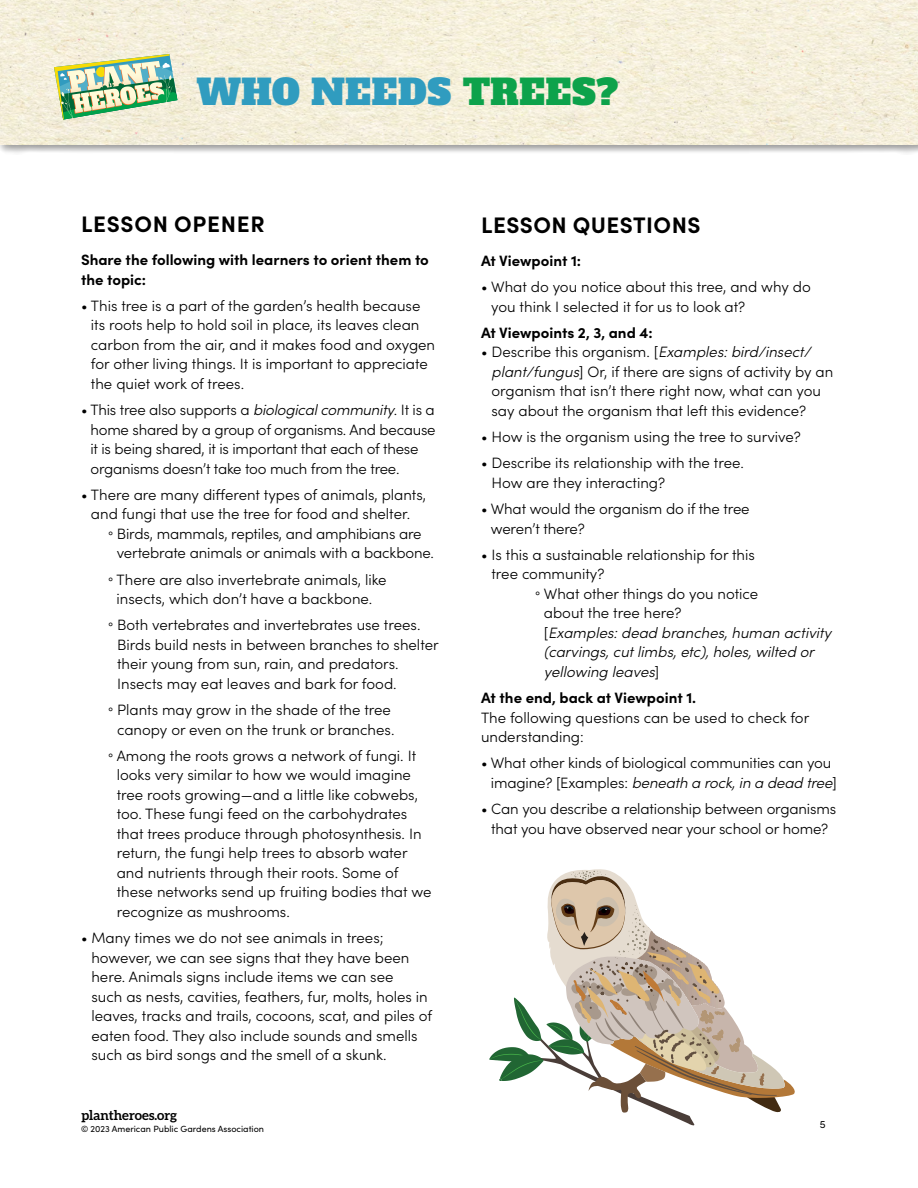
<style>
.page{position:relative;width:918px;height:1188px;background:#fff}
.page>*{position:absolute;margin:0;border:0;box-sizing:border-box;transform-origin:0 0}
.t1{font:35.25px "Alfa Slab One";letter-spacing:.01em;color:#309cbf}
.t2{font:700 22.5px "Sofia Pro";letter-spacing:.02em;color:#000}
.t3{font:300 15px/19.5px "Sofia Pro";color:#000}
.t4{font:italic 300 15px/19.5px "Sofia Pro";color:#000}
.t5{font:700 15px/19.5px "Sofia Pro";color:#000}
.t6{font:700 13.5px "Aleo";color:#000}
.t7{font:10.5px "Sofia Pro";color:#000}
.t8{font:9px "Sofia Pro";color:#000}
.s1{color:#0da24b}
.s2{font-style:italic}
.s3{font-style:normal}
</style>
<div class="page">
<div style="left:0;top:0;width:918px;height:155px;background:#000;opacity:.45"></div>
<img style="left:0;top:0;width:918px;height:145px">
<img style="left:54px;top:54px;width:123px;height:66px">
<svg style="left:489px;top:869px;width:306px;height:257px"></svg>
<h1 class="t1" style="left:197px;top:69px;width:423px">WHO NEEDS <span class="s1">TREES?</span></h1>
<h2 class="t2" style="left:81px;top:207px;width:185px">LESSON OPENER</h2>
<p class="t5" style="left:81px;top:249px;width:349px">Share the following with learners to orient them to the topic:</p>
<p class="t3" style="left:91px;top:295px;width:346px;text-indent:-10px">• This tree is a part of the garden’s health because its roots help to hold soil in place, its leaves clean carbon from the air, and it makes food and oxygen for other living things. It is important to appreciate the quiet work of trees.</p>
<p class="t3" style="left:90px;top:399px;width:347px;text-indent:-9px">• This tree also supports a <span class="s2">biological community</span>. It is a home shared by a group of organisms. And because it is being shared, it is important that each of these organisms doesn’t take too much from the tree.</p>
<p class="t3" style="left:81px;top:484px;width:347px;text-align:center">• There are many different types of animals, plants, and fungi that use the tree for food and shelter.</p>
<p class="t3" style="left:117px;top:523px;width:319px;text-indent:-9px">° Birds, mammals, reptiles, and amphibians are vertebrate animals or animals with a backbone.</p>
<p class="t3" style="left:108px;top:569px;width:280px;text-align:center">° There are also invertebrate animals, like insects, which don’t have a backbone.</p>
<p class="t3" style="left:117px;top:614px;width:323px;text-indent:-9px">° Both vertebrates and invertebrates use trees.<br>Birds build nests in between branches to shelter their young from sun, rain, and predators.<br>Insects may eat leaves and bark for food.</p>
<p class="t3" style="left:108px;top:699px;width:288px;text-align:right">° Plants may grow in the shade of the tree canopy or even on the trunk or branches.</p>
<p class="t3" style="left:117px;top:745px;width:316px;text-indent:-9px">° Among the roots grows a network of fungi. It looks very similar to how we would imagine tree roots growing—and a little like cobwebs, too. These fungi feed on the carbohydrates that trees produce through photosynthesis. In return, the fungi help trees to absorb water and nutrients through their roots. Some of these networks send up fruiting bodies that we recognize as mushrooms.</p>
<p class="t3" style="left:91px;top:927px;width:342px;text-indent:-10px">• Many times we do not see animals in trees; however, we can see signs that they have been here. Animals signs include items we can see<br>such as nests, cavities, feathers, fur, molts, holes in leaves, tracks and trails, cocoons, scat, and piles of eaten food. They also include sounds and smells such as bird songs and the smell of a skunk.</p>
<p class="t6" style="left:81px;top:1107px;width:97px">plantheroes.org</p>
<p class="t8" style="left:81px;top:1122px;width:185px">© 2023 American Public Gardens Association</p>
<h2 class="t2" style="left:481px;top:208px;width:221px">LESSON QUESTIONS</h2>
<p class="t5" style="left:481px;top:250px;width:102px">At Viewpoint 1:</p>
<p class="t3" style="left:491px;top:276px;width:321px;text-indent:-10px">• What do you notice about this tree, and why do you think I selected it for us to look at?</p>
<p class="t5" style="left:481px;top:322px;width:173px">At Viewpoints 2, 3, and 4:</p>
<p class="t3" style="left:491px;top:341px;width:343px;text-indent:-10px">• Describe this organism. [<span class="s2">Examples: bird/insect/ plant/fungus</span>] Or, if there are signs of activity by an organism that isn’t there right now, what can you say about the organism that left this evidence?</p>
<p class="t3" style="left:481px;top:426px;width:321px">• How is the organism using the tree to survive?</p>
<p class="t3" style="left:491px;top:452px;width:254px;text-indent:-10px">• Describe its relationship with the tree.<br>How are they interacting?</p>
<p class="t3" style="left:491px;top:498px;width:260px;text-indent:-10px">• What would the organism do if the tree weren’t there?</p>
<p class="t3" style="left:491px;top:544px;width:265px;text-indent:-10px">• Is this a sustainable relationship for this tree community?</p>
<p class="t4" style="left:544px;top:583px;width:289px;text-indent:-9px"><span class="s3">° What other things do you notice<br>about the tree here?<br>[</span>Examples: dead branches, human activity (carvings, cut limbs, etc), holes, wilted or yellowing leaves<span class="s3">]</span></p>
<p class="t5" style="left:481px;top:687px;width:217px">At the end, back at Viewpoint 1.</p>
<p class="t3" style="left:481px;top:707px;width:330px">The following questions can be used to check for understanding:</p>
<p class="t3" style="left:491px;top:752px;width:347px;text-indent:-10px">• What other kinds of biological communities can you imagine? [Examples: <span class="s2">beneath a rock, in a dead tree</span>]</p>
<p class="t3" style="left:481px;top:798px;width:357px;text-align:center">• Can you describe a relationship between organisms that you have observed near your school or home?</p>
<p class="t7" style="left:820px;top:1116px;width:7px">5</p>
</div>
